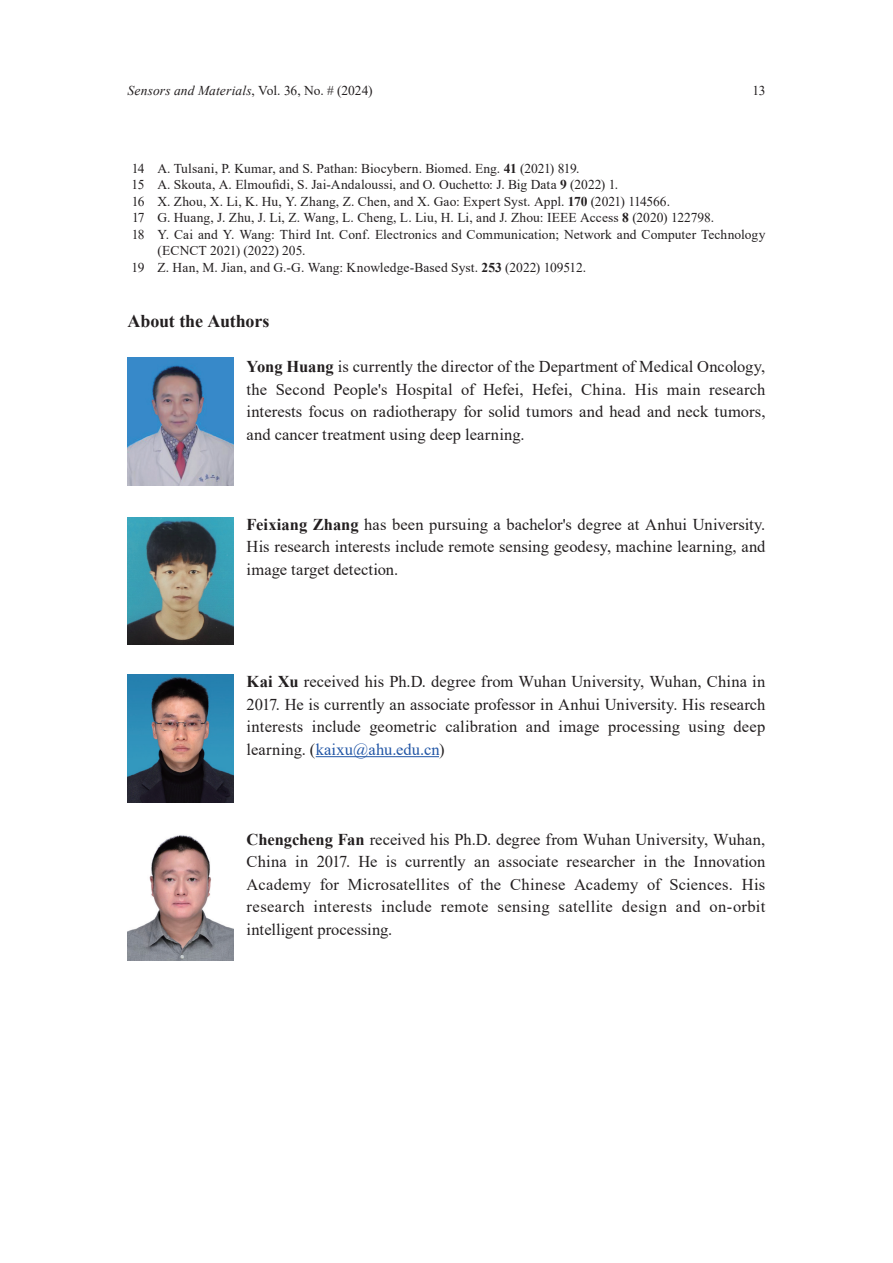
<style>
.page{position:relative;width:893px;height:1263px;background:#fff}
.page>*{position:absolute;margin:0;border:0;box-sizing:border-box;transform-origin:0 0}
.t1{font:700 18px "Times New Roman";letter-spacing:-.015em;color:#231f20}
.t2{font:16.5px/22.5px "Times New Roman";letter-spacing:.01em;color:#231f20;text-align:justify}
.t3{font:13.5px "Times New Roman";letter-spacing:.005em;color:#231f20}
.t4{font:italic 13.5px "Times New Roman";letter-spacing:.01em;color:#231f20}
.s1{font-style:normal}
.s2{font-weight:700}
.s3{font-family:"Koz Min Pr 6 N"}
.s4{color:#2256a6}
</style>
<div class="page">
<hr style="left:316px;top:756px;width:123px;height:1px;background:#2256a6">
<img style="left:128px;top:357px;width:106px;height:128px">
<img style="left:128px;top:517px;width:106px;height:128px">
<img style="left:128px;top:675px;width:106px;height:127px">
<img style="left:128px;top:835px;width:106px;height:126px">
<p class="t4" style="left:128px;top:81px;width:247px">Sensors and Materials<span class="s1">, Vol. 36, No. # (2024)</span></p>
<p class="t3" style="left:752px;top:81px;width:15px">13</p>
<p class="t3" style="left:132px;top:159px;width:449px">14 A. Tulsani, P. Kumar, and S. Pathan: Biocybern. Biomed. Eng. <span class="s2">41</span> (2021) 819.</p>
<p class="t3" style="left:132px;top:175px;width:488px">15 A. Skouta, A. Elmoufidi, S. Jai-Andaloussi, and O. Ouchetto: J. Big Data <span class="s2">9</span> (2022) 1.</p>
<p class="t3" style="left:132px;top:192px;width:540px">16 X. Zhou, X. Li, K. Hu, Y. Zhang, Z. Chen, and X. Gao: Expert Syst. Appl. <span class="s2">170</span> (2021) 114566.</p>
<p class="t3" style="left:132px;top:208px;width:584px">17 G. Huang, J. Zhu, J. Li, Z. Wang, L. Cheng, L. Liu, H. Li, and J. Zhou: IEEE Access <span class="s2">8</span> (2020) 122798.</p>
<p class="t3" style="left:132px;top:225px;width:635px">18 Y. Cai and Y. Wang: Third Int<span class="s3">.</span> Conf. Electronics and Communication; Network and Computer Technology</p>
<p class="t3" style="left:157px;top:241px;width:150px">(ECNCT 2021) (2022) 205.</p>
<p class="t3" style="left:132px;top:258px;width:456px">19 Z. Han, M. Jian, and G.-G. Wang: Knowledge-Based Syst. <span class="s2">253</span> (2022) 109512.</p>
<p class="t1" style="left:128px;top:308px;width:143px">About the Authors</p>
<p class="t2" style="left:247px;top:355px;width:520px"><span class="s2">Yong Huang</span> is currently the director of the Department of Medical Oncology, the Second People's Hospital of Hefei, Hefei, China. His main research interests focus on radiotherapy for solid tumors and head and neck tumors, and cancer treatment using deep learning.</p>
<p class="t2" style="left:247px;top:512px;width:520px"><span class="s2">Feixiang Zhang</span> has been pursuing a bachelor's degree at Anhui University.<br>His research interests include remote sensing geodesy, machine learning, and image target detection.</p>
<p class="t2" style="left:247px;top:670px;width:520px"><span class="s2">Kai Xu</span> received his Ph.D. degree from Wuhan University, Wuhan, China in 2017. He is currently an associate professor in Anhui University. His research interests include geometric calibration and image processing using deep learning. (<span class="s4">kaixu@ahu.edu.cn</span>)</p>
<p class="t2" style="left:247px;top:827px;width:520px"><span class="s2">Chengcheng Fan</span> received his Ph.D. degree from Wuhan University, Wuhan, China in 2017. He is currently an associate researcher in the Innovation Academy for Microsatellites of the Chinese Academy of Sciences. His research interests include remote sensing satellite design and on-orbit intelligent processing.</p>
</div>
